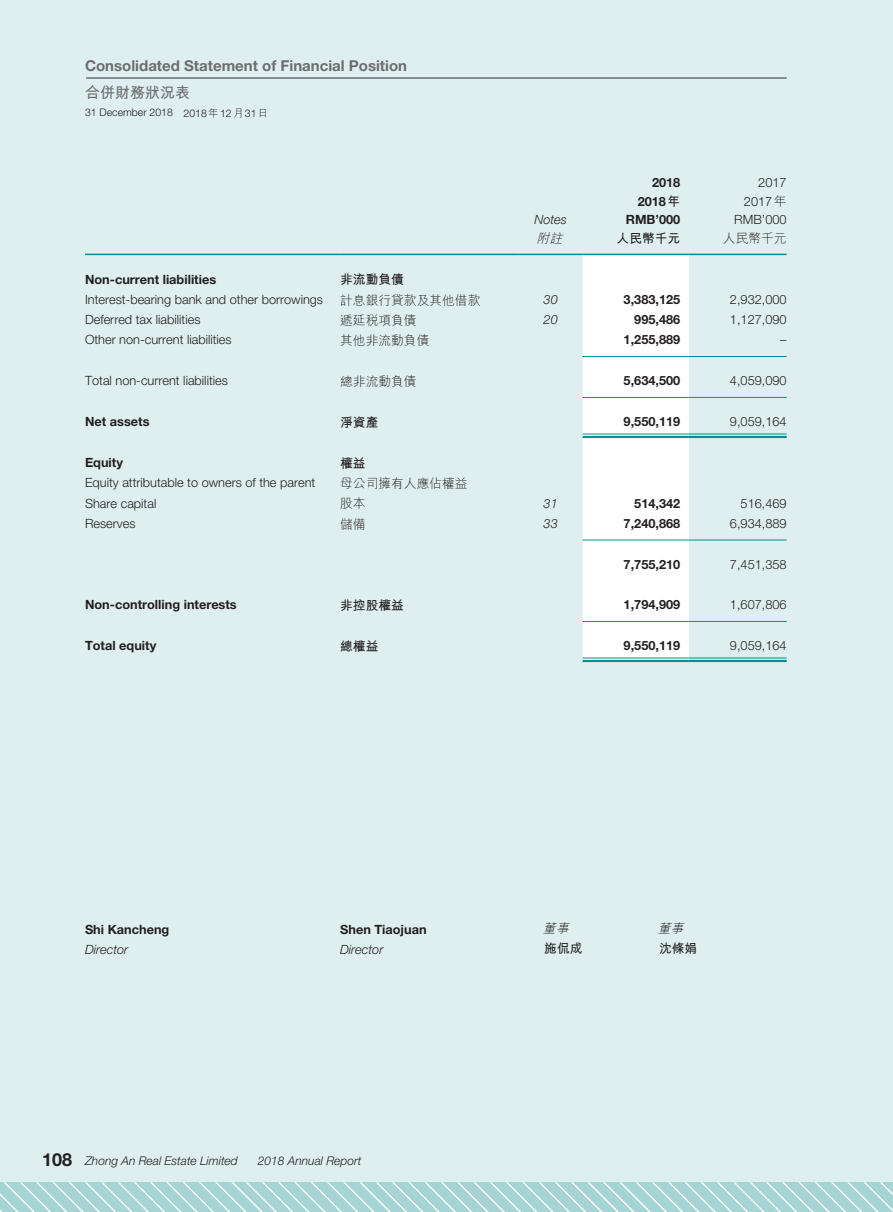
<style>
.page{position:relative;width:893px;height:1212px;background:#dfeff0}
.page>*{position:absolute;margin:0;border:0;box-sizing:border-box;transform-origin:0 0}
.t1{font:700 15px "Helvetica Neue LT Std";color:#6c6d70}
.t2{font:700 15px "M Hei HK";color:#6c6d70}
.t3{font:300 12.75px "Helvetica Neue LT Std";color:#231f20}
.t4{font:700 12.75px "Helvetica Neue LT Std";color:#231f20}
.t5{font:300 12.75px "M Hei HK";color:#231f20}
.t6{font:italic 300 12.75px "Helvetica Neue LT Std";color:#231f20}
.t7{font:700 12.75px "M Hei HK";color:#231f20}
.t8{font:italic 300 12.75px "M Hei HK";color:#231f20}
.t9{font:italic 300 12px "Helvetica Neue LT Std";color:#231f20}
.t10{font:300 10.5px "Helvetica Neue LT Std";color:#231f20}
.s1{font-family:"M Hei HK"}
.s2{font-weight:700;font-style:normal;font-size:18px}
</style>
<div class="page">
<svg style="left:0;top:1182px;width:893px;height:30px"></svg>
<hr style="left:86px;top:77px;width:701px;height:2px;background:#6c6d70">
<div style="left:583px;top:255px;width:106px;height:405px;background:#fff"></div>
<hr style="left:85px;top:254px;width:255px;height:1px;background:#009290">
<hr style="left:340px;top:254px;width:179px;height:1px;background:#009290">
<hr style="left:519px;top:254px;width:64px;height:1px;background:#009290">
<hr style="left:583px;top:254px;width:106px;height:1px;background:#009290">
<hr style="left:689px;top:254px;width:98px;height:1px;background:#009290">
<hr style="left:583px;top:356px;width:106px;height:1px;background:#009290">
<hr style="left:689px;top:356px;width:98px;height:1px;background:#009290">
<hr style="left:583px;top:397px;width:106px;height:1px;background:#009290">
<hr style="left:689px;top:397px;width:98px;height:1px;background:#009290">
<hr style="left:583px;top:434px;width:106px;height:1px;background:#009290">
<hr style="left:583px;top:436px;width:106px;height:2px;background:#009290">
<hr style="left:689px;top:434px;width:98px;height:1px;background:#009290">
<hr style="left:689px;top:436px;width:98px;height:2px;background:#009290">
<hr style="left:583px;top:540px;width:106px;height:1px;background:#009290">
<hr style="left:689px;top:540px;width:98px;height:1px;background:#009290">
<hr style="left:583px;top:621px;width:106px;height:1px;background:#009290">
<hr style="left:689px;top:621px;width:98px;height:1px;background:#009290">
<hr style="left:583px;top:657px;width:106px;height:1px;background:#009290">
<hr style="left:583px;top:660px;width:106px;height:2px;background:#009290">
<hr style="left:689px;top:657px;width:98px;height:1px;background:#009290">
<hr style="left:689px;top:660px;width:98px;height:2px;background:#009290">
<p class="t1" style="left:85px;top:56px;width:324px">Consolidated Statement of Financial Position</p>
<p class="t2" style="left:85px;top:82px;width:107px">合併財務狀況表</p>
<p class="t10" style="left:85px;top:106px;width:185px">31 December 2018 2018<span class="s1">年</span>12<span class="s1">月</span>31<span class="s1">日</span></p>
<p class="t4" style="left:652px;top:174px;width:30px">2018</p>
<p class="t3" style="left:758px;top:174px;width:30px">2017</p>
<p class="t4" style="left:638px;top:194px;width:44px">2018<span class="s1">年</span></p>
<p class="t3" style="left:744px;top:194px;width:44px">2017<span class="s1">年</span></p>
<p class="t6" style="left:534px;top:212px;width:34px">Notes</p>
<p class="t4" style="left:626px;top:212px;width:56px">RM B’000</p>
<p class="t3" style="left:734px;top:212px;width:54px">RMB’000</p>
<p class="t8" style="left:537px;top:230px;width:32px">附註</p>
<p class="t7" style="left:617px;top:230px;width:65px">人民幣千元</p>
<p class="t5" style="left:723px;top:230px;width:65px">人民幣千元</p>
<p class="t4" style="left:85px;top:271px;width:133px">Non-current liabilities</p>
<p class="t7" style="left:340px;top:270px;width:65px">非流動負債</p>
<p class="t3" style="left:85px;top:292px;width:240px">Interest-bearing bank and other borrowings</p>
<p class="t5" style="left:340px;top:291px;width:142px">計息銀行貸款及其他借款</p>
<p class="t6" style="left:544px;top:292px;width:16px">30</p>
<p class="t4" style="left:624px;top:292px;width:58px">3,383,125</p>
<p class="t3" style="left:730px;top:292px;width:58px">2,932,000</p>
<p class="t3" style="left:85px;top:312px;width:117px">Deferred tax liabilities</p>
<p class="t5" style="left:340px;top:311px;width:78px">遞延稅項負債</p>
<p class="t6" style="left:544px;top:312px;width:16px">20</p>
<p class="t4" style="left:634px;top:312px;width:48px">995,486</p>
<p class="t3" style="left:730px;top:312px;width:58px">1,127,090</p>
<p class="t3" style="left:85px;top:332px;width:148px">Other non-current liabilities</p>
<p class="t5" style="left:340px;top:331px;width:91px">其他非流動負債</p>
<p class="t4" style="left:624px;top:332px;width:58px">1,255,889</p>
<p class="t3" style="left:780px;top:332px;width:8px">–</p>
<p class="t3" style="left:85px;top:373px;width:144px">Total non-current liabilities</p>
<p class="t5" style="left:340px;top:372px;width:78px">總非流動負債</p>
<p class="t4" style="left:624px;top:373px;width:58px">5,634,500</p>
<p class="t3" style="left:730px;top:373px;width:58px">4,059,090</p>
<p class="t4" style="left:85px;top:414px;width:66px">Net assets</p>
<p class="t7" style="left:340px;top:413px;width:40px">淨資產</p>
<p class="t4" style="left:624px;top:414px;width:58px">9,550,119</p>
<p class="t3" style="left:730px;top:414px;width:58px">9,059,164</p>
<p class="t4" style="left:85px;top:455px;width:40px">Equity</p>
<p class="t7" style="left:340px;top:454px;width:27px">權益</p>
<p class="t3" style="left:85px;top:475px;width:232px">Equity attributable to owners of the parent</p>
<p class="t5" style="left:340px;top:474px;width:129px">母公司擁有人應佔權益</p>
<p class="t3" style="left:85px;top:495px;width:73px">Share capital</p>
<p class="t5" style="left:340px;top:495px;width:27px">股本</p>
<p class="t6" style="left:544px;top:496px;width:16px">31</p>
<p class="t4" style="left:634px;top:495px;width:48px">514,342</p>
<p class="t3" style="left:741px;top:495px;width:48px">516,469</p>
<p class="t3" style="left:85px;top:516px;width:52px">Reserves</p>
<p class="t5" style="left:340px;top:515px;width:27px">儲備</p>
<p class="t6" style="left:544px;top:516px;width:16px">33</p>
<p class="t4" style="left:624px;top:515px;width:58px">7,240,868</p>
<p class="t3" style="left:730px;top:516px;width:58px">6,934,889</p>
<p class="t4" style="left:624px;top:556px;width:58px">7,755,210</p>
<p class="t3" style="left:730px;top:556px;width:58px">7,451,358</p>
<p class="t4" style="left:85px;top:597px;width:153px">Non-controlling interests</p>
<p class="t7" style="left:340px;top:596px;width:65px">非控股權益</p>
<p class="t4" style="left:624px;top:597px;width:58px">1,794,909</p>
<p class="t3" style="left:730px;top:597px;width:58px">1,607,806</p>
<p class="t4" style="left:85px;top:638px;width:73px">Total equity</p>
<p class="t7" style="left:340px;top:637px;width:40px">總權益</p>
<p class="t4" style="left:624px;top:638px;width:58px">9,550,119</p>
<p class="t3" style="left:730px;top:638px;width:58px">9,059,164</p>
<p class="t4" style="left:85px;top:921px;width:86px">Shi Kancheng</p>
<p class="t4" style="left:340px;top:921px;width:88px">Shen Tiaojuan</p>
<p class="t6" style="left:85px;top:942px;width:45px">Director</p>
<p class="t6" style="left:340px;top:942px;width:45px">Director</p>
<p class="t9" style="left:42px;top:1154px;width:197px"><span class="s2">108</span> Zhong An Real Estate Limited</p>
<p class="t9" style="left:258px;top:1154px;width:105px">2018 Annual Report</p>
<p class="t8" style="left:543px;top:919px;width:32px">董事</p>
<p class="t8" style="left:658px;top:919px;width:32px">董事</p>
<p class="t7" style="left:544px;top:939px;width:40px">施侃成</p>
<p class="t7" style="left:659px;top:939px;width:40px">沈條娟</p>
</div>
